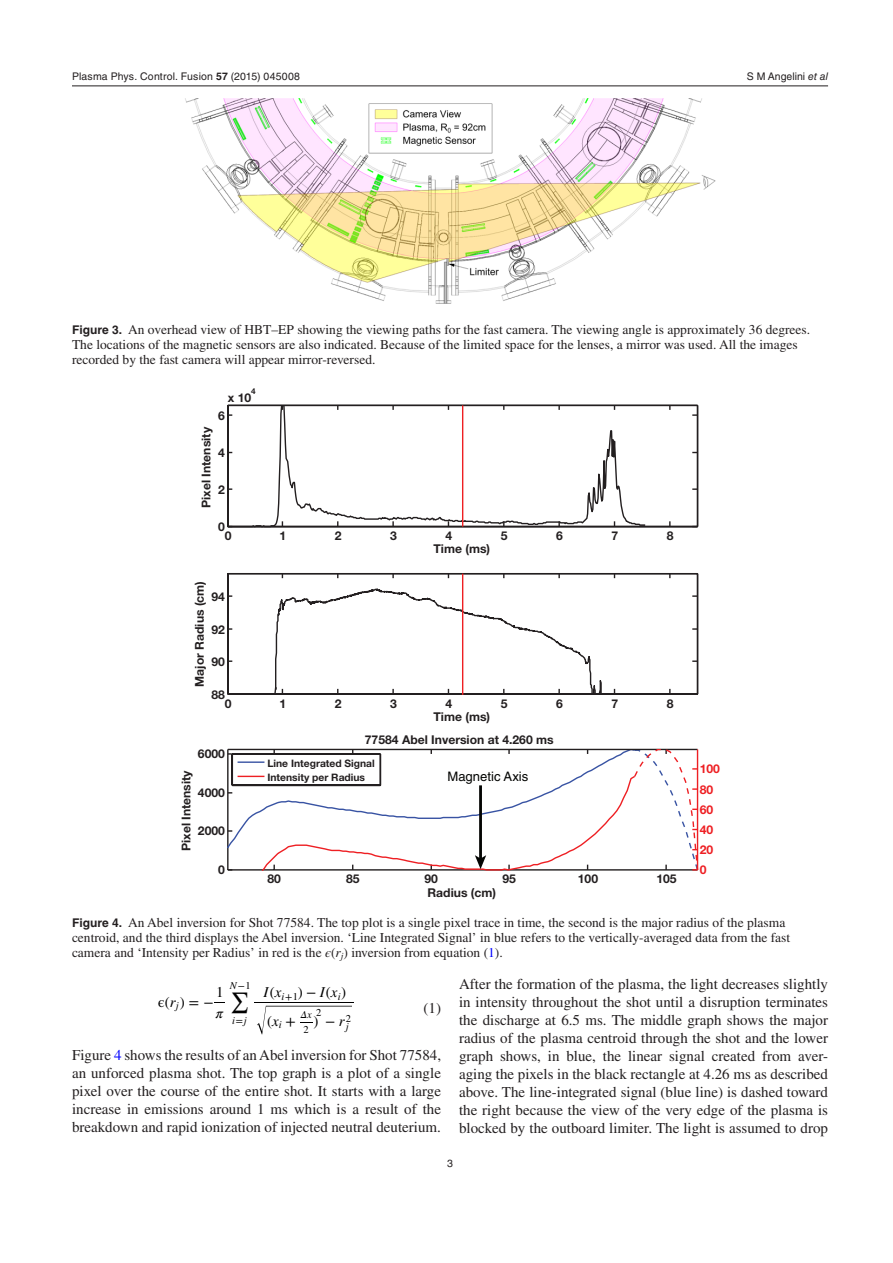
<style>
.page{position:relative;width:893px;height:1263px;background:#fff}
.page>*{position:absolute;margin:0;border:0;box-sizing:border-box;transform-origin:0 0}
.t1{font:20.25px "STIX General";color:#000}
.t2{font:15px/18px "Times LT Std";color:#231f20;text-align:justify}
.t3{font:15px "Times LT Std";color:#000}
.t4{font:italic 15px "Times LT Std";color:#000}
.t5{font:15px "STIX General";color:#000}
.t6{font:italic 15px "STIX General";color:#000}
.t7{font:13.5px/15px "Times LT Std";color:#231f20}
.t8{font:13.05px "Helvetica";color:#040503}
.t9{font:700 12.15px "Helvetica Neue";color:#231f20}
.t10{font:700 12.15px "Helvetica Neue";color:#ee1f23}
.t11{font:10.5px "Helvetica LT Std";letter-spacing:.015em;color:#231f20}
.t12{font:italic 10.5px "Times LT Std";color:#000}
.t13{font:10.5px "Times LT Std";color:#000}
.t14{font:italic 10.5px "STIX General";color:#000}
.t15{font:10.5px "STIX General";color:#000}
.t16{font:700 10.35px/14.2px "Helvetica Neue";color:#231f20}
.t17{font:700 8.1px "Helvetica Neue";color:#231f20}
.s1{font-family:"Helvetica";font-weight:700}
.s2{font-family:"Helvetica"}
.s3{font-style:italic}
.s4{font-family:"Helvetica LT Std";font-weight:700;font-size:12px}
.s5{font-family:"STIX General"}
.s6{font-family:"STIX General";font-style:italic}
.s7{color:#00f}
.s8{font-family:"STIX General";font-style:normal}
.s9{font-style:normal}
.s10{font-family:"Times LT Std";font-style:italic}
.s11{font-family:"Times LT Std"}
</style>
<div class="page">
<hr style="left:72px;top:86px;width:756px;height:1px;background:#231f20">
<svg style="left:257px;top:1006px;width:95px;height:28px"></svg>
<hr style="left:254px;top:1002px;width:100px;height:1px;background:#000">
<img style="left:185px;top:98px;width:531px;height:206px">
<svg style="left:227px;top:404px;width:472px;height:124px"></svg>
<svg style="left:227px;top:405px;width:111px;height:122px"></svg>
<hr style="left:462px;top:405px;width:1px;height:121px;background:#ee1f23">
<hr style="left:228px;top:693px;width:469px;height:2px;background:#231f20">
<hr style="left:228px;top:573px;width:469px;height:1px;background:#231f20">
<hr style="left:227px;top:574px;width:2px;height:120px;background:#231f20">
<hr style="left:697px;top:574px;width:1px;height:120px;background:#231f20">
<svg style="left:274px;top:586px;width:328px;height:109px"></svg>
<hr style="left:462px;top:574px;width:1px;height:121px;background:#ee1f23">
<hr style="left:227px;top:749px;width:2px;height:121px;background:#231f20">
<svg style="left:228px;top:749px;width:470px;height:122px"></svg>
<p class="t11" style="left:72px;top:70px;width:229px">Plasma Phys. Control. Fusion <span class="s1">57</span> (<span class="s2">2015</span>) 045008</p>
<p class="t11" style="left:747px;top:70px;width:83px">S M Angelini <span class="s3">et al</span></p>
<p class="t7" style="left:72px;top:322px;width:740px"><span class="s4">Figure 3.</span> An overhead view of HBT<span class="s5">–</span>EP showing the viewing paths for the fast camera. The viewing angle is approximately 36 degrees.<br>The locations of the magnetic sensors are also indicated. Because of the limited space for the lenses, a mirror was used. All the images recorded by the fast camera will appear mirror-reversed.</p>
<p class="t17" style="left:251px;top:386px;width:6px">4</p>
<p class="t9" style="left:228px;top:390px;width:25px">x 10</p>
<p class="t9" style="left:218px;top:408px;width:8px">6</p>
<p class="t9" style="left:199px;top:508px;width:82px;rotate:-90deg">Pixel Intensity</p>
<p class="t9" style="left:218px;top:445px;width:8px">4</p>
<p class="t9" style="left:218px;top:482px;width:8px">2</p>
<p class="t9" style="left:218px;top:519px;width:8px">0</p>
<p class="t9" style="left:225px;top:528px;width:8px">0</p>
<p class="t9" style="left:279px;top:528px;width:8px">1</p>
<p class="t9" style="left:335px;top:528px;width:8px">2</p>
<p class="t9" style="left:390px;top:528px;width:8px">3</p>
<p class="t9" style="left:445px;top:528px;width:8px">4</p>
<p class="t9" style="left:501px;top:528px;width:8px">5</p>
<p class="t9" style="left:556px;top:528px;width:8px">6</p>
<p class="t9" style="left:611px;top:528px;width:8px">7</p>
<p class="t9" style="left:667px;top:528px;width:8px">8</p>
<p class="t9" style="left:192px;top:687px;width:107px;rotate:-90deg">Major Radius (cm)</p>
<p class="t9" style="left:211px;top:589px;width:15px">94</p>
<p class="t9" style="left:211px;top:622px;width:15px">92</p>
<p class="t9" style="left:211px;top:654px;width:15px">90</p>
<p class="t9" style="left:433px;top:542px;width:58px">Time (ms)</p>
<p class="t9" style="left:211px;top:687px;width:15px">88</p>
<p class="t9" style="left:225px;top:696px;width:8px">0</p>
<p class="t9" style="left:279px;top:696px;width:8px">1</p>
<p class="t9" style="left:335px;top:696px;width:8px">2</p>
<p class="t9" style="left:390px;top:696px;width:8px">3</p>
<p class="t9" style="left:445px;top:696px;width:8px">4</p>
<p class="t9" style="left:501px;top:696px;width:8px">5</p>
<p class="t9" style="left:556px;top:696px;width:8px">6</p>
<p class="t9" style="left:611px;top:696px;width:8px">7</p>
<p class="t9" style="left:667px;top:696px;width:8px">8</p>
<p class="t9" style="left:433px;top:709px;width:58px">Time (ms)</p>
<p class="t9" style="left:198px;top:746px;width:29px">6000</p>
<p class="t9" style="left:179px;top:851px;width:82px;rotate:-90deg">Pixel Intensity</p>
<p class="t9" style="left:198px;top:785px;width:29px">4000</p>
<p class="t9" style="left:198px;top:824px;width:29px">2000</p>
<p class="t9" style="left:365px;top:732px;width:190px">77584 Abel Inversion at 4.260 ms</p>
<p class="t8" style="left:447px;top:769px;width:82px">Magnetic Axis</p>
<p class="t16" style="left:267px;top:756px;width:109px">Line Integrated Signal<br>Intensity per Radius</p>
<p class="t10" style="left:700px;top:761px;width:22px">100</p>
<p class="t10" style="left:700px;top:782px;width:15px">80</p>
<p class="t10" style="left:700px;top:802px;width:15px">60</p>
<p class="t10" style="left:700px;top:822px;width:15px">40</p>
<p class="t10" style="left:700px;top:842px;width:15px">20</p>
<p class="t9" style="left:218px;top:862px;width:8px">0</p>
<p class="t9" style="left:267px;top:871px;width:15px">80</p>
<p class="t9" style="left:346px;top:871px;width:15px">85</p>
<p class="t9" style="left:425px;top:871px;width:15px">90</p>
<p class="t9" style="left:502px;top:871px;width:15px">95</p>
<p class="t9" style="left:578px;top:871px;width:22px">100</p>
<p class="t9" style="left:656px;top:871px;width:22px">105</p>
<p class="t10" style="left:700px;top:862px;width:8px">0</p>
<p class="t9" style="left:427px;top:885px;width:70px">Radius (cm)</p>
<p class="t7" style="left:72px;top:914px;width:720px"><span class="s4">Figure 4.</span> An Abel inversion for Shot 77584. The top plot is a single pixel trace in time, the second is the major radius of the plasma centroid, and the third displays the Abel inversion. ‘Line Integrated Signal’ in blue refers to the vertically-averaged data from the fast camera and ‘Intensity per Radius’ in red is the <span class="s6">ϵ</span>(<span class="s3">r</span><sub>j</sub>) inversion from equation (<span class="s7">1</span>).</p>
<p class="t12" style="left:230px;top:979px;width:22px">N<span class="s8">−</span><span class="s9">1</span></p>
<p class="t3" style="left:216px;top:984px;width:9px">1</p>
<p class="t3" style="left:270px;top:984px;width:6px">(</p>
<p class="t3" style="left:326px;top:984px;width:22px">( )</p>
<p class="t3" style="left:313px;top:1012px;width:6px">)</p>
<p class="t4" style="left:298px;top:984px;width:41px"><span class="s9">)</span><span class="s8">−</span>I x</p>
<p class="t4" style="left:263px;top:984px;width:19px">I x</p>
<p class="t12" style="left:281px;top:990px;width:18px">i<span class="s8">+</span><span class="s9">1</span></p>
<h1 class="t1" style="left:230px;top:987px;width:20px">∑</h1>
<p class="t12" style="left:338px;top:990px;width:4px">i</p>
<p class="t3" style="left:165px;top:993px;width:50px">( ) <span class="s5">= −</span></p>
<p class="t5" style="left:158px;top:991px;width:19px">ϵ <span class="s10">r</span></p>
<p class="t12" style="left:176px;top:1000px;width:4px">j</p>
<p class="t2" style="left:424px;top:999px;width:19px">(1)</p>
<p class="t2" style="left:72px;top:1046px;width:371px">Figure <span class="s7">4</span> shows the results of an Abel inversion for Shot 77584, an unforced plasma shot. The top graph is a plot of a single pixel over the course of the entire shot. It starts with a large increase in emissions around 1 ms which is a result of the breakdown and rapid ionization of injected neutral deuterium.</p>
<p class="t13" style="left:316px;top:1007px;width:7px">2</p>
<p class="t14" style="left:301px;top:1007px;width:12px">Δ<span class="s11">x</span></p>
<p class="t6" style="left:216px;top:1003px;width:9px">π</p>
<p class="t13" style="left:346px;top:1012px;width:7px">2</p>
<p class="t3" style="left:267px;top:1012px;width:30px">(<span class="s3">x</span> <span class="s5">+</span></p>
<p class="t5" style="left:325px;top:1010px;width:21px">−<span class="s10">r</span></p>
<p class="t12" style="left:232px;top:1015px;width:16px">i j</p>
<p class="t15" style="left:236px;top:1013px;width:9px">=</p>
<p class="t12" style="left:279px;top:1019px;width:4px">i</p>
<p class="t12" style="left:346px;top:1020px;width:4px">j</p>
<p class="t13" style="left:304px;top:1023px;width:7px">2</p>
<p class="t2" style="left:459px;top:975px;width:371px">After the formation of the plasma, the light decreases slightly in intensity throughout the shot until a disruption terminates the discharge at 6.5 ms. The middle graph shows the major radius of the plasma centroid through the shot and the lower graph shows, in blue, the linear signal created from aver&shy;aging the pixels in the black rectangle at 4.26 ms as described above. The line-integrated signal (blue line) is dashed toward the right because the view of the very edge of the plasma is blocked by the outboard limiter. The light is assumed to drop</p>
<p class="t11" style="left:447px;top:1157px;width:7px">3</p>
</div>
